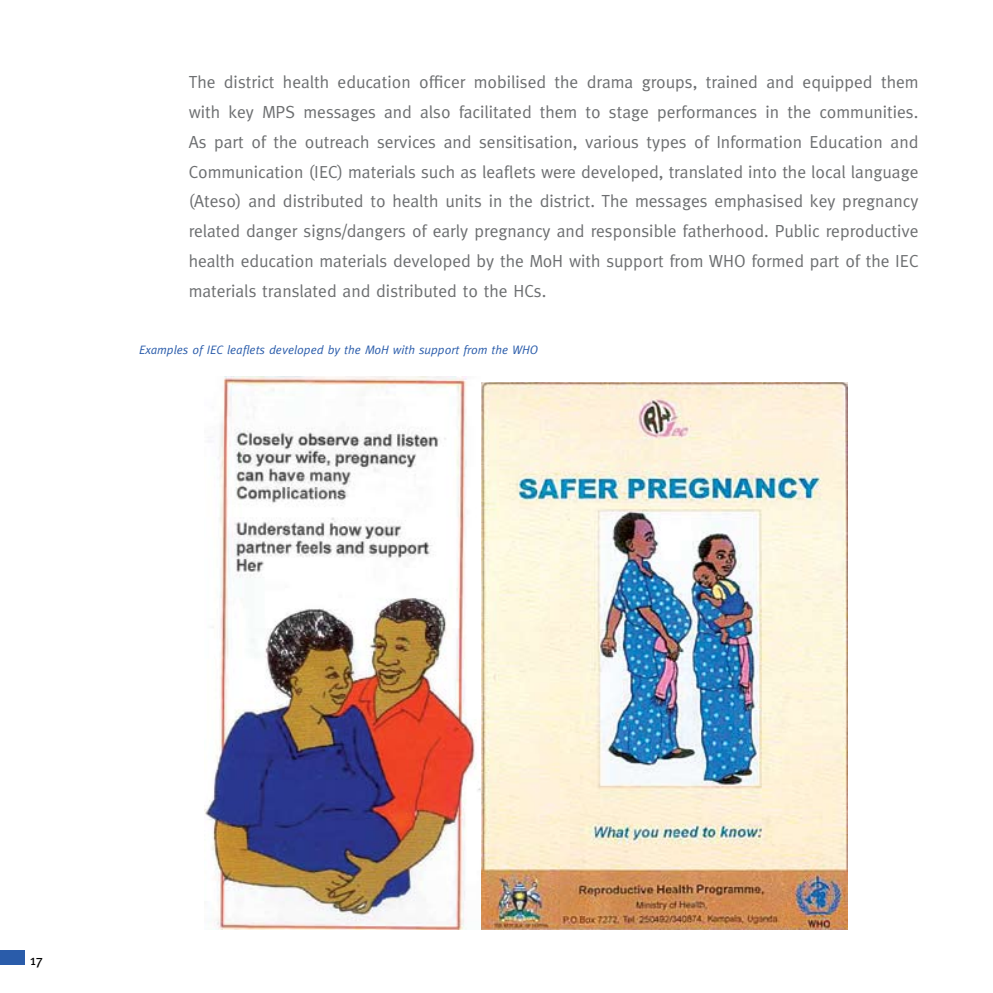
<style>
.page{position:relative;width:993px;height:993px;background:#fff}
.page>*{position:absolute;margin:0;border:0;box-sizing:border-box;transform-origin:0 0}
.t1{font:17.5px/29.8px "Meta";color:#6d6f71;text-align:justify}
.t2{font:14px "Meta Plus";color:#000}
.t3{font:italic 12.25px "Meta";color:#2a5caa}
</style>
<div class="page">
<div style="left:0;top:949px;width:25px;height:15px;background:#2a5caa"></div>
<img style="left:204px;top:376px;width:276px;height:553px">
<img style="left:482px;top:382px;width:365px;height:547px">
<p class="t1" style="left:189px;top:67px;width:731px">The district health education officer mobilised the drama groups, trained and equipped them with key MPS messages and also facilitated them to stage performances in the communities.<br>As part of the outreach services and sensitisation, various types of Information Education and Communication (IEC) materials such as leaflets were developed, translated into the local language (Ateso) and distributed to health units in the district. The messages emphasised key pregnancy related danger signs/dangers of early pregnancy and responsible fatherhood. Public reproductive health education materials developed by the MoH with support from WHO formed part of the IEC materials translated and distributed to the HCs.</p>
<p class="t3" style="left:139px;top:342px;width:400px">Examples of IEC leaflets developed by the MoH with support from the WHO</p>
<p class="t2" style="left:30px;top:951px;width:14px">17</p>
</div>
